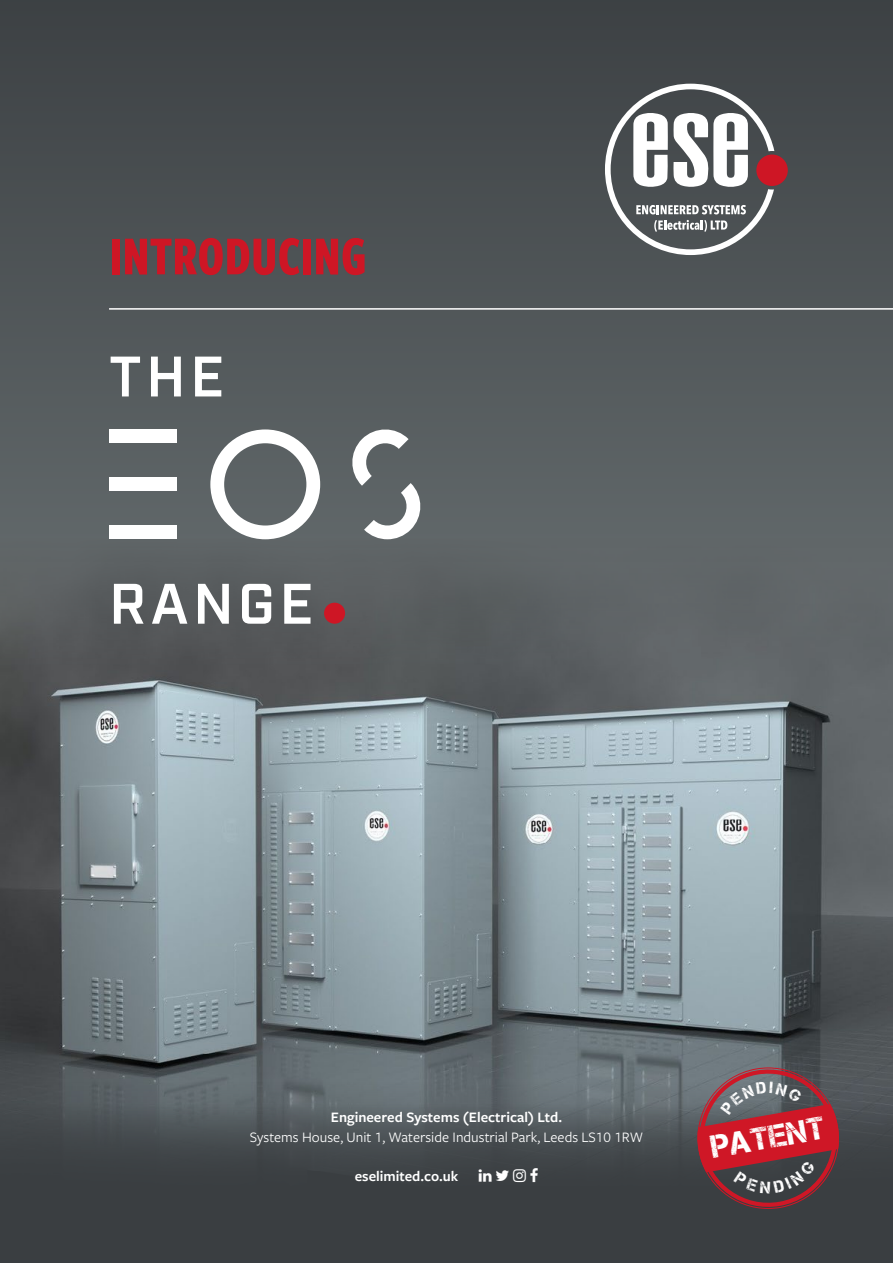
<style>
.page{position:relative;width:893px;height:1263px;background:#fff}
.page>*{position:absolute;margin:0;border:0;box-sizing:border-box;transform-origin:0 0}
.t1{font:700 57px "Freight Sans Cmp Pro";color:#ce1625}
.t2{font:600 57px "Industry";letter-spacing:.08em;color:#fff}
.t3{font:31.95px "Captureit";color:#fff}
.t4{font:15px "Freight Sans Pro";color:#fff}
.t5{font:600 15px "Freight Sans Pro";color:#fff}
</style>
<div class="page">
<div style="left:0;top:1049px;width:893px;height:214px;background:#3a3e41"></div>
<img style="left:0;top:670px;width:893px;height:410px">
<div style="left:0;top:535px;width:893px;height:135px;background:#5b5f61"></div>
<div style="left:0;top:0;width:893px;height:564px;background:linear-gradient(to bottom,#3d4144,#61686a)"></div>
<div style="left:756px;top:155px;width:32px;height:31px;background:#ce1625;border-radius:50%"></div>
<svg style="left:605px;top:84px;width:169px;height:171px"></svg>
<hr style="left:109px;top:308px;width:784px;height:2px;background:#fff">
<svg style="left:210px;top:429px;width:110px;height:110px"></svg>
<div style="left:110px;top:429px;width:67px;height:14px;background:#fff"></div>
<div style="left:110px;top:477px;width:67px;height:14px;background:#fff"></div>
<div style="left:110px;top:525px;width:67px;height:14px;background:#fff"></div>
<svg style="left:349px;top:426px;width:74px;height:113px"></svg>
<div style="left:324px;top:603px;width:21px;height:21px;background:#ce1625;border-radius:50%"></div>
<svg style="left:0;top:1080px;width:893px;height:79px"></svg>
<svg style="left:691px;top:1061px;width:154px;height:148px"></svg>
<h1 class="t1" style="left:109px;top:217px;width:259px">INTRODUCING</h1>
<h1 class="t2" style="left:109px;top:343px;width:117px">THE</h1>
<h1 class="t2" style="left:109px;top:570px;width:206px">RANGE</h1>
<p class="t5" style="left:331px;top:1107px;width:233px">Engineered Systems (Electrical) Ltd.</p>
<p class="t4" style="left:250px;top:1127px;width:395px">Systems House, Unit 1, Waterside Industrial Park, Leeds LS10 1RW</p>
<p class="t5" style="left:355px;top:1166px;width:105px">eselimited.co.uk</p>
<h2 class="t3" style="left:708px;top:1130px;width:116px;rotate:-10deg">PATENT</h2>
</div>
